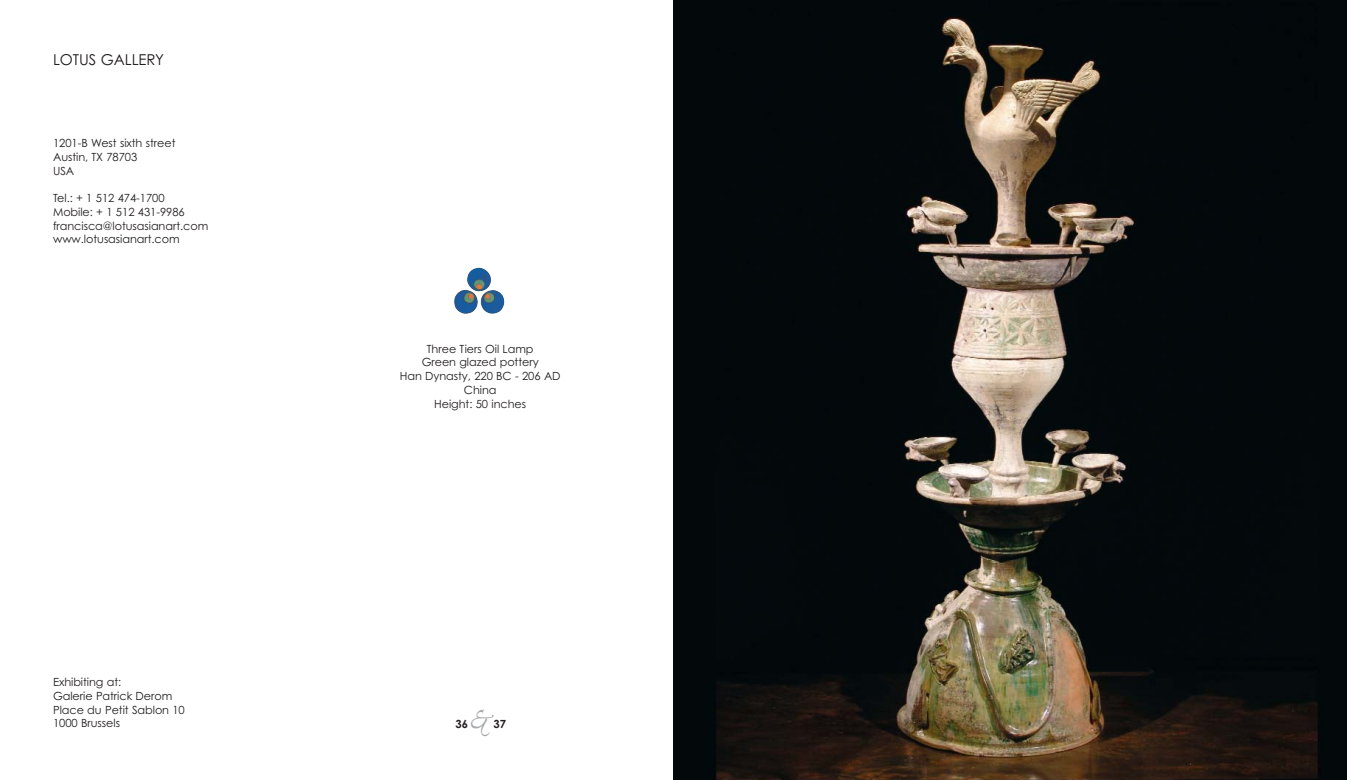
<style>
.page{position:relative;width:1347px;height:780px;background:#fff}
.page>*{position:absolute;margin:0;border:0;box-sizing:border-box;transform-origin:0 0}
.t1{font:35px "Ex Ponto";color:#a7a9ac}
.t2{font:15px "Century Gothic";letter-spacing:-.005em;color:#231f20}
.t3{font:11.25px/13.8px "Century Gothic";letter-spacing:-.005em;color:#231f20}
.t4{font:700 11.25px "Century Gothic";color:#231f20}
</style>
<div class="page">
<img style="left:673px;top:0;width:673px;height:780px">
<img style="left:454px;top:267px;width:51px;height:47px">
<h2 class="t2" style="left:53px;top:54px;width:112px">LOTUS GALLERY</h2>
<p class="t3" style="left:53px;top:137px;width:124px">1201-B West sixth street<br>Austin, TX 78703<br>USA</p>
<p class="t3" style="left:53px;top:192px;width:157px">Tel.: + 1 512 474-1700<br>Mobile: + 1 512 431-9986 francisca@lotusasianart.com www.lotusasianart.com</p>
<p class="t3" style="left:53px;top:676px;width:133px">Exhibiting at:<br>Galerie Patrick Derom<br>Place du Petit Sablon 10<br>1000 Brussels</p>
<p class="t3" style="left:400px;top:343px;width:162px;text-align:center">Three Tiers Oil Lamp<br>Green glazed pottery<br>Han Dynasty, 220 BC - 206 AD<br>China<br>Height: 50 inches</p>
<h1 class="t1" style="left:469px;top:702px;width:24px">&amp;</h1>
<p class="t4" style="left:455px;top:719px;width:14px">36</p>
<p class="t4" style="left:493px;top:719px;width:14px">37</p>
</div>
